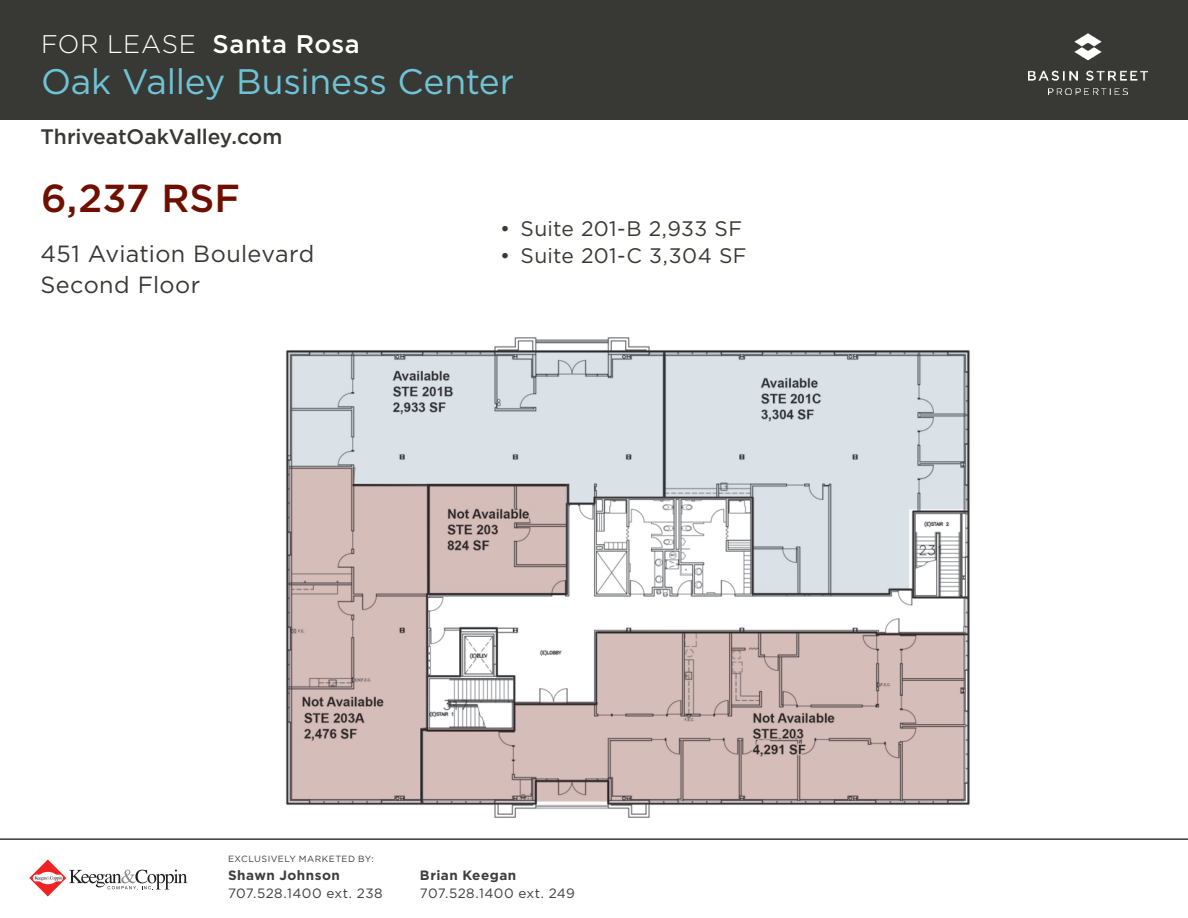
<style>
.page{position:relative;width:1188px;height:918px;background:#fff}
.page>*{position:absolute;margin:0;border:0;box-sizing:border-box;transform-origin:0 0}
.t1{font:500 39px "Gotham";letter-spacing:-.005em;color:#6f0f00}
.t2{font:35.4px "Gotham";letter-spacing:-.005em;color:#6ec4d6}
.t3{font:500 25.5px "Gotham";letter-spacing:.02em;color:#fff}
.t4{font:23.4px "Gotham";letter-spacing:.015em;color:#383935}
.t5{font:21px "Gotham";letter-spacing:.015em;color:#3c3934}
.t6{font:500 21px "Gotham";letter-spacing:-.005em;color:#383935}
.t7{font:13.5px "Gotham";letter-spacing:.03em;color:#3e3e3f}
.t8{font:700 13.5px "Gotham";letter-spacing:.035em;color:#3e3e3f}
.t9{font:9px "Gotham";letter-spacing:.05em;color:#3e3e3f}
.s1{font-weight:300}
</style>
<div class="page">
<div style="left:0;top:0;width:1188px;height:120px;background:#383935"></div>
<svg style="left:29px;top:860px;width:158px;height:37px"></svg>
<hr style="left:0;top:838px;width:1188px;height:2px;background:#383935">
<img style="left:1029px;top:33px;width:119px;height:62px">
<img style="left:285px;top:337px;width:685px;height:481px">
<svg style="left:289px;top:351px;width:375px;height:152px;background:#cfd6db"></svg>
<svg style="left:289px;top:467px;width:138px;height:335px;background:#cab5b1"></svg>
<svg style="left:664px;top:351px;width:305px;height:243px;background:#d1d6db"></svg>
<svg style="left:427px;top:484px;width:139px;height:110px;background:#c1aba8"></svg>
<svg style="left:423px;top:631px;width:541px;height:171px;background:#ccb9b6"></svg>
<h3 class="t3" style="left:41px;top:29px;width:320px"><span class="s1">FOR LEASE</span> Santa Rosa</h3>
<h2 class="t2" style="left:41px;top:62px;width:475px">Oak Valley Business Center</h2>
<p class="t6" style="left:41px;top:124px;width:243px">ThriveatOakValley.com</p>
<p class="t1" style="left:41px;top:176px;width:200px">6,237 RSF</p>
<p class="t4" style="left:40px;top:241px;width:275px">451 Aviation Boulevard</p>
<p class="t4" style="left:40px;top:272px;width:161px">Second Floor</p>
<p class="t5" style="left:500px;top:217px;width:244px">• Suite 201-B 2,933 SF</p>
<p class="t5" style="left:500px;top:244px;width:248px">• Suite 201-C 3,304 SF</p>
<p class="t9" style="left:228px;top:854px;width:147px">EXCLUSIVELY MARKETED BY:</p>
<p class="t8" style="left:228px;top:868px;width:113px">Shawn Johnson</p>
<p class="t7" style="left:228px;top:886px;width:156px">707.528.1400 ext. 238</p>
<p class="t8" style="left:420px;top:868px;width:98px">Brian Keegan</p>
<p class="t7" style="left:420px;top:886px;width:157px">707.528.1400 ext. 249</p>
</div>
